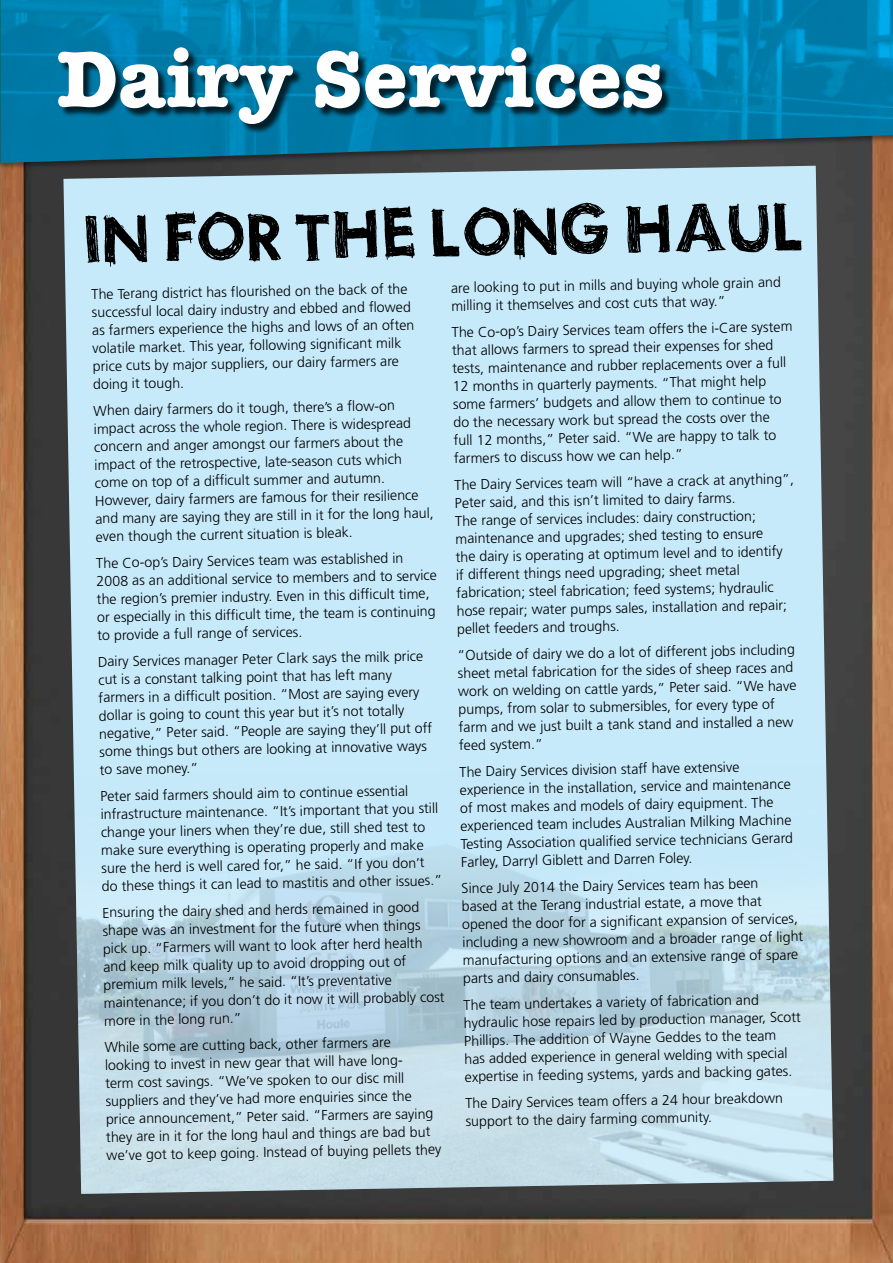
<style>
.page{position:relative;width:893px;height:1263px;background:#fff}
.page>*{position:absolute;margin:0;border:0;box-sizing:border-box;transform-origin:0 0}
.t1{font:108.75px "THURSTON";color:#000}
.t2{font:700 82.2px "American Typewriter";color:#fff}
.t3{font:300 14.25px/18px "Frutiger";color:#000}
</style>
<div class="page">
<img style="left:0;top:170px;width:893px;height:1093px">
<div style="left:0;top:0;width:9px;height:199px;background:#a46741"></div>
<div style="left:0;top:0;width:893px;height:170px;background:#000;opacity:.4"></div>
<svg style="left:1px;top:0;width:892px;height:163px;background:#0879a2"></svg>
<div style="left:59px;top:49px;width:613px;height:85px;background:#000;opacity:.75"></div>
<div style="left:63px;top:166px;width:770px;height:567px;background:#c7eafb"></div>
<img style="left:63px;top:733px;width:770px;height:461px">
<h2 class="t2" style="left:57px;top:8px;width:609px">Dairy Services</h2>
<h1 class="t1" style="left:82px;top:162px;width:723px;rotate:-1deg">IN FOR THE LONG HAUL</h1>
<p class="t3" style="left:451px;top:279px;width:331px;rotate:-1deg">are looking to put in mills and buying whole grain and milling it themselves and cost cuts that way.”</p>
<p class="t3" style="left:452px;top:323px;width:342px;rotate:-1deg">The Co-op’s Dairy Services team offers the i-Care system that allows farmers to spread their expenses for shed tests, maintenance and rubber replacements over a full 12 months in quarterly payments. “That might help some farmers’ budgets and allow them to continue to do the necessary work but spread the costs over the<br>full 12 months,” Peter said. “We are happy to talk to farmers to discuss how we can help.”</p>
<p class="t3" style="left:454px;top:476px;width:341px;rotate:-1deg">The Dairy Services team will “have a crack at anything”, Peter said, and this isn’t limited to dairy farms.<br>The range of services includes: dairy construction; maintenance and upgrades; shed testing to ensure<br>the dairy is operating at optimum level and to identify<br>if different things need upgrading; sheet metal fabrication; steel fabrication; feed systems; hydraulic hose repair; water pumps sales, installation and repair; pellet feeders and troughs.</p>
<p class="t3" style="left:457px;top:646px;width:340px;rotate:-1deg">“Outside of dairy we do a lot of different jobs including sheet metal fabrication for the sides of sheep races and work on welding on cattle yards,” Peter said. “We have pumps, from solar to submersibles, for every type of farm and we just built a tank stand and installed a new feed system.”</p>
<p class="t3" style="left:459px;top:763px;width:334px;rotate:-1deg">The Dairy Services division staff have extensive experience in the installation, service and maintenance of most makes and models of dairy equipment. The experienced team includes Australian Milking Machine Testing Association qualified service technicians Gerard Farley, Darryl Giblett and Darren Foley.</p>
<p class="t3" style="left:461px;top:879px;width:342px;rotate:-1deg">Since July 2014 the Dairy Services team has been<br>based at the Terang industrial estate, a move that opened the door for a significant expansion of services, including a new showroom and a broader range of light manufacturing options and an extensive range of spare parts and dairy consumables.</p>
<p class="t3" style="left:463px;top:996px;width:339px;rotate:-1deg">The team undertakes a variety of fabrication and hydraulic hose repairs led by production manager, Scott Phillips. The addition of Wayne Geddes to the team<br>has added experience in general welding with special expertise in feeding systems, yards and backing gates.</p>
<p class="t3" style="left:465px;top:1094px;width:319px;rotate:-1deg">The Dairy Services team offers a 24 hour breakdown support to the dairy farming community.</p>
<p class="t3" style="left:91px;top:285px;width:324px;rotate:-1deg">The Terang district has flourished on the back of the successful local dairy industry and ebbed and flowed as farmers experience the highs and lows of an often volatile market. This year, following significant milk price cuts by major suppliers, our dairy farmers are doing it tough.</p>
<p class="t3" style="left:93px;top:402px;width:340px;rotate:-1deg">When dairy farmers do it tough, there’s a flow-on impact across the whole region. There is widespread concern and anger amongst our farmers about the impact of the retrospective, late-season cuts which come on top of a difficult summer and autumn.<br>However, dairy farmers are famous for their resilience and many are saying they are still in it for the long haul, even though the current situation is bleak.</p>
<p class="t3" style="left:96px;top:554px;width:342px;rotate:-1deg">The Co-op’s Dairy Services team was established in 2008 as an additional service to members and to service the region’s premier industry. Even in this difficult time, or especially in this difficult time, the team is continuing to provide a full range of services.</p>
<p class="t3" style="left:98px;top:653px;width:334px;rotate:-1deg">Dairy Services manager Peter Clark says the milk price cut is a constant talking point that has left many farmers in a difficult position. “Most are saying every dollar is going to count this year but it’s not totally negative,” Peter said. “People are saying they’ll put off some things but others are looking at innovative ways to save money.”</p>
<p class="t3" style="left:100px;top:787px;width:342px;rotate:-1deg">Peter said farmers should aim to continue essential infrastructure maintenance. “It’s important that you still change your liners when they’re due, still shed test to make sure everything is operating properly and make sure the herd is well cared for,” he said. “If you don’t do these things it can lead to mastitis and other issues.”</p>
<p class="t3" style="left:102px;top:904px;width:342px;rotate:-1deg">Ensuring the dairy shed and herds remained in good shape was an investment for the future when things pick up. “Farmers will want to look after herd health and keep milk quality up to avoid dropping out of premium milk levels,” he said. “It’s preventative maintenance; if you don’t do it now it will probably cost more in the long run.”</p>
<p class="t3" style="left:105px;top:1038px;width:336px;rotate:-1deg">While some are cutting back, other farmers are<br>looking to invest in new gear that will have long-<br>term cost savings. “We’ve spoken to our disc mill suppliers and they’ve had more enquiries since the price announcement,” Peter said. “Farmers are saying they are in it for the long haul and things are bad but we’ve got to keep going. Instead of buying pellets they</p>
</div>
